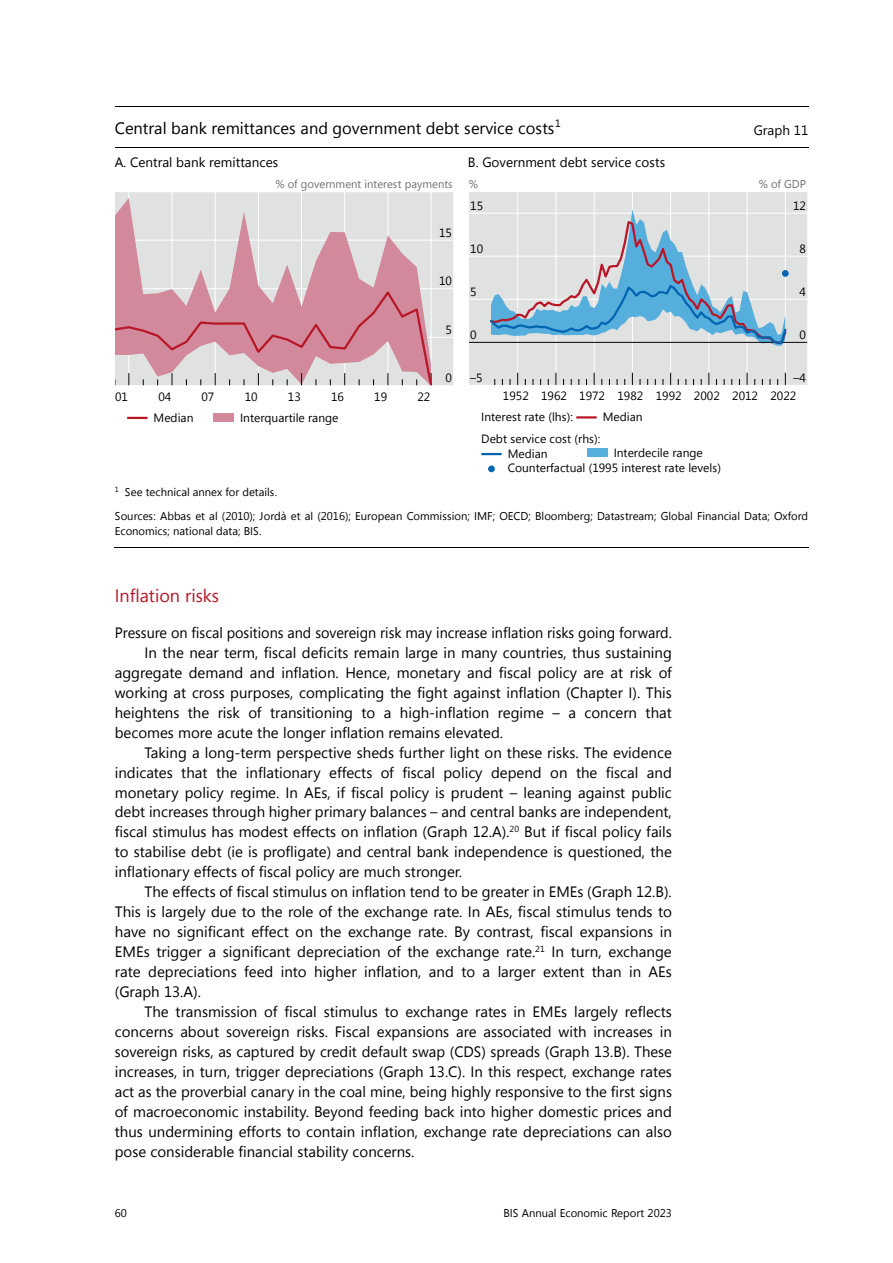
<style>
.page{position:relative;width:893px;height:1263px;background:#fff}
.page>*{position:absolute;margin:0;border:0;box-sizing:border-box;transform-origin:0 0}
.t1{font:18px "Segoe UI";color:#b81728}
.t2{font:16.5px "Segoe UI";color:#000}
.t3{font:15px "Segoe UI";color:#000}
.t4{font:15px "Segoe UI";color:#000;scale:.96 1}
.t5{font:13.5px "Segoe UI";color:#000}
.t6{font:12px/18.1px "Segoe UI";color:#000}
.t7{font:11.25px/24px "Segoe UI";color:#000}
.t8{font:11.25px "Segoe UI";color:#6f7070}
</style>
<div class="page">
<hr style="left:115px;top:106px;width:693px;height:1px;background:#000">
<hr style="left:115px;top:147px;width:693px;height:1px;background:#000">
<hr style="left:114px;top:547px;width:694px;height:1px;background:#000">
<div style="left:115px;top:192px;width:339px;height:194px;background:#e0e1e1"></div>
<hr style="left:431px;top:192px;width:1px;height:194px;background:#fff">
<hr style="left:388px;top:192px;width:1px;height:194px;background:#fff">
<hr style="left:344px;top:192px;width:1px;height:194px;background:#fff">
<hr style="left:301px;top:192px;width:1px;height:194px;background:#fff">
<hr style="left:258px;top:192px;width:1px;height:194px;background:#fff">
<hr style="left:215px;top:192px;width:1px;height:194px;background:#fff">
<hr style="left:172px;top:192px;width:1px;height:194px;background:#fff">
<hr style="left:128px;top:192px;width:1px;height:194px;background:#fff">
<hr style="left:115px;top:240px;width:339px;height:1px;background:#fff">
<hr style="left:115px;top:288px;width:339px;height:1px;background:#fff">
<hr style="left:115px;top:337px;width:339px;height:1px;background:#fff">
<svg style="left:117px;top:198px;width:314px;height:90px"></svg>
<svg style="left:117px;top:288px;width:315px;height:96px"></svg>
<div style="left:115px;top:191px;width:339px;height:195px;border:1px solid #fff"></div>
<hr style="left:127px;top:417px;width:21px;height:2px;background:#b81728">
<div style="left:214px;top:413px;width:20px;height:8px;background:#d2899c"></div>
<div style="left:468px;top:192px;width:340px;height:193px;background:#e0e1e1"></div>
<hr style="left:785px;top:192px;width:1px;height:193px;background:#fff">
<hr style="left:747px;top:192px;width:1px;height:193px;background:#fff">
<hr style="left:708px;top:192px;width:1px;height:193px;background:#fff">
<hr style="left:670px;top:192px;width:1px;height:193px;background:#fff">
<hr style="left:632px;top:192px;width:1px;height:193px;background:#fff">
<hr style="left:594px;top:192px;width:1px;height:193px;background:#fff">
<hr style="left:556px;top:192px;width:1px;height:193px;background:#fff">
<hr style="left:517px;top:192px;width:1px;height:193px;background:#fff">
<hr style="left:468px;top:213px;width:340px;height:1px;background:#fff">
<hr style="left:468px;top:256px;width:340px;height:1px;background:#fff">
<hr style="left:468px;top:299px;width:340px;height:1px;background:#fff">
<hr style="left:468px;top:342px;width:340px;height:1px;background:#000">
<svg style="left:488px;top:209px;width:300px;height:137px"></svg>
<div style="left:782px;top:270px;width:7px;height:7px;background:#0065b0;border-radius:50%"></div>
<div style="left:468px;top:191px;width:340px;height:195px;border:1px solid #fff"></div>
<hr style="left:576px;top:416px;width:21px;height:3px;background:#b81728">
<hr style="left:481px;top:453px;width:21px;height:2px;background:#0065b0">
<div style="left:488px;top:465px;width:7px;height:7px;background:#0065b0;border-radius:50%"></div>
<div style="left:587px;top:449px;width:21px;height:8px;background:#56aedd"></div>
<p class="t2" style="left:115px;top:117px;width:447px">Central bank remittances and government debt service costs<sup>1</sup></p>
<p class="t5" style="left:754px;top:120px;width:56px">Graph 11</p>
<p class="t5" style="left:115px;top:153px;width:165px">A. Central bank remittances</p>
<p class="t5" style="left:468px;top:153px;width:199px">B. Government debt service costs</p>
<p class="t8" style="left:275px;top:177px;width:179px">% of government interest payments</p>
<p class="t8" style="left:469px;top:177px;width:11px">%</p>
<p class="t8" style="left:759px;top:177px;width:49px">% of GDP</p>
<p class="t6" style="left:115px;top:387px;width:14px">01</p>
<p class="t6" style="left:158px;top:387px;width:14px">04</p>
<p class="t6" style="left:202px;top:387px;width:14px">07</p>
<p class="t6" style="left:245px;top:387px;width:14px">10</p>
<p class="t6" style="left:288px;top:387px;width:14px">13</p>
<p class="t6" style="left:331px;top:387px;width:14px">16</p>
<p class="t6" style="left:374px;top:387px;width:14px">19</p>
<p class="t6" style="left:417px;top:387px;width:14px">22</p>
<p class="t6" style="left:154px;top:408px;width:41px">Median</p>
<p class="t6" style="left:240px;top:408px;width:100px">Interquartile range</p>
<p class="t6" style="left:439px;top:223px;width:14px">15</p>
<p class="t6" style="left:439px;top:272px;width:14px">10</p>
<p class="t6" style="left:445px;top:320px;width:8px">5</p>
<p class="t6" style="left:445px;top:369px;width:8px">0</p>
<p class="t6" style="left:470px;top:196px;width:14px">15</p>
<p class="t6" style="left:470px;top:239px;width:14px">10</p>
<p class="t6" style="left:470px;top:282px;width:8px">5</p>
<p class="t6" style="left:470px;top:325px;width:8px">0</p>
<p class="t6" style="left:470px;top:368px;width:14px">–5</p>
<p class="t6" style="left:793px;top:196px;width:14px">12</p>
<p class="t6" style="left:800px;top:239px;width:8px">8</p>
<p class="t6" style="left:800px;top:282px;width:8px">4</p>
<p class="t6" style="left:800px;top:325px;width:8px">0</p>
<p class="t6" style="left:503px;top:368px;width:305px;text-indent:291px">–4<br>1952 1962 1972 1982 1992 2002 2012 2022</p>
<p class="t6" style="left:481px;top:407px;width:93px">Interest rate (lhs):</p>
<p class="t6" style="left:603px;top:407px;width:41px">Median</p>
<p class="t6" style="left:508px;top:446px;width:215px;line-height:14.9px">Median<br>Counterfactual (1995 interest rate levels)</p>
<p class="t6" style="left:481px;top:430px;width:121px">Debt service cost (rhs):</p>
<p class="t6" style="left:614px;top:443px;width:91px">Interdecile range</p>
<p class="t7" style="left:115px;top:480px;width:695px"><sup>1</sup> See technical annex for details.<br>Sources: Abbas et al (2010); Jordà et al (2016); European Commission; IMF; OECD; Bloomberg; Datastream; Global Financial Data; Oxford</p>
<p class="t7" style="left:115px;top:519px;width:148px">Economics; national data; BIS.</p>
<p class="t1" style="left:115px;top:583px;width:106px">Inflation risks</p>
<p class="t4" style="left:115px;top:622px;width:582px">Pressure on fiscal positions and sovereign risk may increase inflation risks going forward.</p>
<p class="t3" style="left:145px;top:642px;width:529px">In the near term, fiscal deficits remain large in many countries, thus sustaining</p>
<p class="t3" style="left:115px;top:662px;width:559px">aggregate demand and inflation. Hence, monetary and fiscal policy are at risk of</p>
<p class="t3" style="left:115px;top:682px;width:559px">working at cross purposes, complicating the fight against inflation (Chapter I). This</p>
<p class="t3" style="left:115px;top:702px;width:559px">heightens the risk of transitioning to a high‑inflation regime – a concern that</p>
<p class="t3" style="left:115px;top:722px;width:390px">becomes more acute the longer inflation remains elevated.</p>
<p class="t3" style="left:145px;top:742px;width:529px">Taking a long‑term perspective sheds further light on these risks. The evidence</p>
<p class="t3" style="left:115px;top:762px;width:559px">indicates that the inflationary effects of fiscal policy depend on the fiscal and</p>
<p class="t3" style="left:115px;top:782px;width:559px">monetary policy regime. In AEs, if fiscal policy is prudent – leaning against public</p>
<p class="t3" style="left:115px;top:802px;width:559px">debt increases through higher primary balances – and central banks are independent,</p>
<p class="t3" style="left:115px;top:822px;width:559px">fiscal stimulus has modest effects on inflation (Graph 12.A).<sup>20</sup> But if fiscal policy fails</p>
<p class="t3" style="left:115px;top:842px;width:559px">to stabilise debt (ie is profligate) and central bank independence is questioned, the</p>
<p class="t3" style="left:115px;top:862px;width:349px">inflationary effects of fiscal policy are much stronger.</p>
<p class="t3" style="left:145px;top:881px;width:529px">The effects of fiscal stimulus on inflation tend to be greater in EMEs (Graph 12.B).</p>
<p class="t3" style="left:115px;top:901px;width:559px">This is largely due to the role of the exchange rate. In AEs, fiscal stimulus tends to</p>
<p class="t3" style="left:115px;top:921px;width:559px">have no significant effect on the exchange rate. By contrast, fiscal expansions in</p>
<p class="t3" style="left:115px;top:941px;width:559px">EMEs trigger a significant depreciation of the exchange rate.<sup>21</sup> In turn, exchange</p>
<p class="t3" style="left:115px;top:961px;width:559px">rate depreciations feed into higher inflation, and to a larger extent than in AEs</p>
<p class="t3" style="left:115px;top:981px;width:88px">(Graph 13.A).</p>
<p class="t3" style="left:145px;top:1001px;width:529px">The transmission of fiscal stimulus to exchange rates in EMEs largely reflects</p>
<p class="t3" style="left:115px;top:1021px;width:559px">concerns about sovereign risks. Fiscal expansions are associated with increases in</p>
<p class="t3" style="left:115px;top:1041px;width:559px">sovereign risks, as captured by credit default swap (CDS) spreads (Graph 13.B). These</p>
<p class="t3" style="left:115px;top:1061px;width:559px">increases, in turn, trigger depreciations (Graph 13.C). In this respect, exchange rates</p>
<p class="t3" style="left:115px;top:1081px;width:559px">act as the proverbial canary in the coal mine, being highly responsive to the first signs</p>
<p class="t3" style="left:115px;top:1101px;width:559px">of macroeconomic instability. Beyond feeding back into higher domestic prices and</p>
<p class="t3" style="left:115px;top:1121px;width:559px">thus undermining efforts to contain inflation, exchange rate depreciations can also</p>
<p class="t3" style="left:115px;top:1141px;width:301px">pose considerable financial stability concerns.</p>
<p class="t7" style="left:115px;top:1201px;width:14px">60</p>
<p class="t7" style="left:503px;top:1201px;width:170px">BIS Annual Economic Report 2023</p>
</div>
